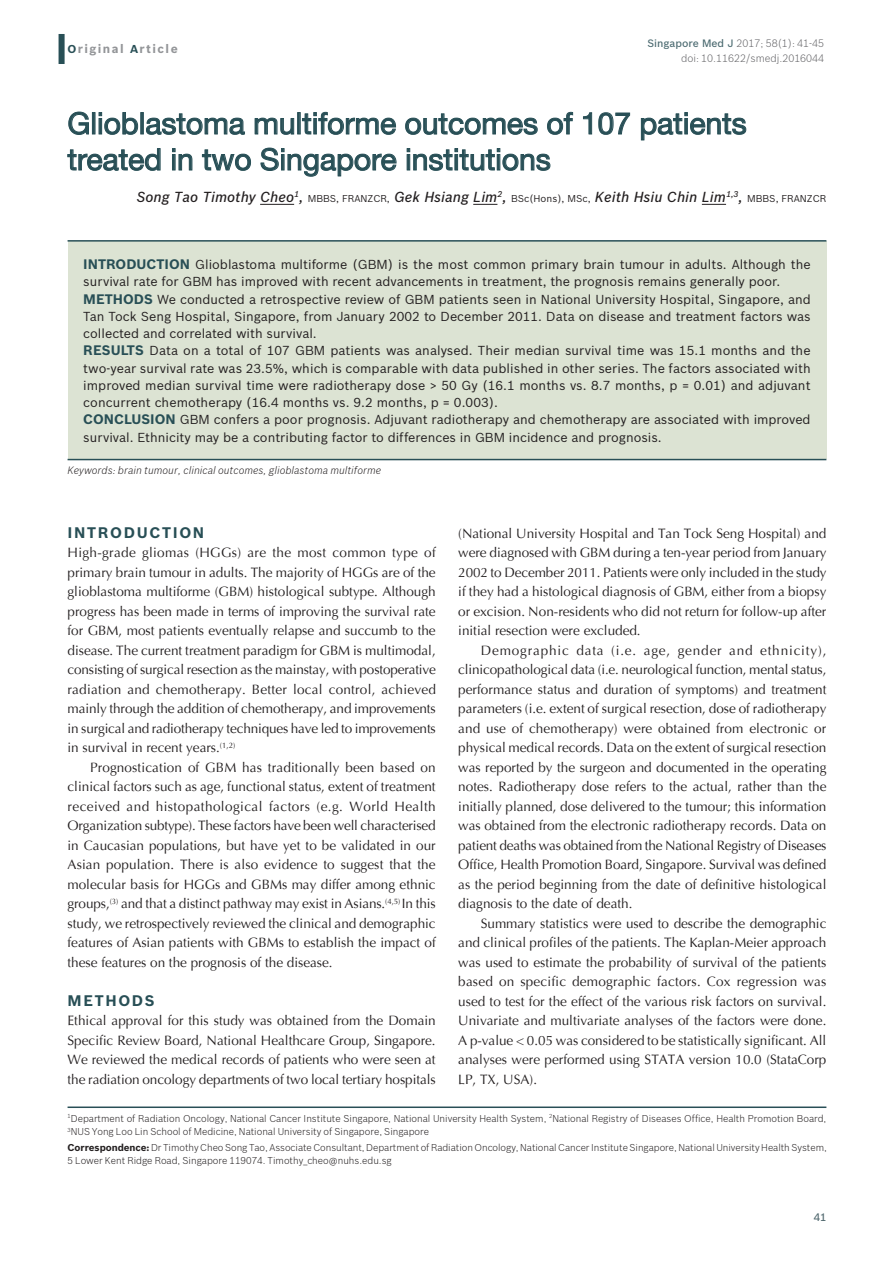
<style>
.page{position:relative;width:894px;height:1263px;background:#fff}
.page>*{position:absolute;margin:0;border:0;box-sizing:border-box;transform-origin:0 0}
.AT{font:30px/36px "Helvetica Neue";color:#284f56}
.t1{font:700 15px "Bosch Sans";letter-spacing:.11em;color:#284f56}
.AU{font:italic 500 14.25px "Bosch Sans";color:#231f20}
.TX{font:13.5px/19.5px "Optima";color:#231f20;text-align:justify}
.TXFL{font:13.5px/19.5px "Optima";letter-spacing:-.005em;color:#231f20;text-align:justify}
.ABS{font:12.75px/17.2px "Bosch Sans";color:#231f20}
.AH{font:700 12px "Bosch Sans";letter-spacing:.12em;color:#939598}
.KWD{font:italic 300 10.5px "Bosch Sans";color:#231f20}
.DOI{font:300 10.5px/15px "Bosch Sans";color:#636366;text-align:right}
.FOLIO{font:500 10.5px "Bosch Sans";color:#4f676d}
.AFF{font:300 9.75px/13.5px "Bosch Sans";color:#231f20}
.ADD{font:300 9.75px/13.5px "Bosch Sans";letter-spacing:-.005em;color:#231f20}
.s1{font-size:11.25px;color:#284f56}
.s2{font-weight:500;color:#4b6a70}
.s3{font-weight:400;font-style:normal;font-size:9.75px}
.s4{font-weight:700;font-size:13.5px;color:#284f56}
.s5{font-weight:700}
</style>
<div class="page">
<div style="left:58px;top:34px;width:7px;height:30px;background:#284f56"></div>
<hr style="left:68px;top:1106px;width:758px;height:2px;background:#284f56">
<hr style="left:260px;top:204px;width:34px;height:1px;background:#231f20">
<svg style="left:473px;top:204px;width:24px;height:1px"></svg>
<svg style="left:701px;top:204px;width:24px;height:1px"></svg>
<svg style="left:68px;top:111px;width:21px;height:24px"></svg>
<div style="left:92px;top:112px;width:3px;height:22px;border:1px solid #284f56"></div>
<svg style="left:99px;top:112px;width:39px;height:23px"></svg>
<div style="left:140px;top:112px;width:4px;height:22px;border:1px solid #284f56"></div>
<svg style="left:146px;top:113px;width:99px;height:22px"></svg>
<svg style="left:254px;top:117px;width:40px;height:18px"></svg>
<div style="left:297px;top:112px;width:3px;height:22px;border:1px solid #284f56"></div>
<svg style="left:302px;top:112px;width:94px;height:23px"></svg>
<svg style="left:405px;top:113px;width:133px;height:22px"></svg>
<svg style="left:547px;top:112px;width:26px;height:23px"></svg>
<svg style="left:583px;top:112px;width:9px;height:23px"></svg>
<svg style="left:598px;top:112px;width:32px;height:23px"></svg>
<svg style="left:640px;top:112px;width:106px;height:29px"></svg>
<svg style="left:67px;top:148px;width:94px;height:23px"></svg>
<svg style="left:172px;top:148px;width:21px;height:23px"></svg>
<svg style="left:202px;top:149px;width:49px;height:22px"></svg>
<svg style="left:260px;top:147px;width:137px;height:30px"></svg>
<svg style="left:406px;top:148px;width:144px;height:23px"></svg>
<div style="left:68px;top:241px;width:758px;height:218px;background:#dce3d3"></div>
<hr style="left:68px;top:240px;width:758px;height:2px;background:#284f56">
<hr style="left:68px;top:459px;width:758px;height:1px;background:#284f56">
<p class="AH" style="left:68px;top:42px;width:112px"><span class="s1">O</span>riginal <span class="s1">A</span>rticle</p>
<p class="DOI" style="left:647px;top:35px;width:178px"><span class="s2">Singapore Med J</span> 2017; 58(1): 41-45 doi: 10.11622/smedj.2016044</p>
<p class="AT" style="left:68px;top:105px;width:680px">Glioblastoma multiforme outcomes of 107 patients treated in two Singapore institutions</p>
<p class="AU" style="left:137px;top:188px;width:690px">Song Tao Timothy Cheo<sup>1</sup>, <span class="s3">MBBS, FRANZCR,</span> Gek Hsiang Lim<sup>2</sup>, <span class="s3">BSc(Hons), MSc,</span> Keith Hsiu Chin Lim<sup>1,3</sup>, <span class="s3">MBBS, FRANZCR</span></p>
<p class="ABS" style="left:83px;top:256px;width:728px"><span class="s4">INTRODUCTION</span> Glioblastoma multiforme (GBM) is the most common primary brain tumour in adults. Although the survival rate for GBM has improved with recent advancements in treatment, the prognosis remains generally poor.</p>
<p class="ABS" style="left:83px;top:290px;width:728px;text-align:justify"><span class="s4">METHODS</span> We conducted a retrospective review of GBM patients seen in National University Hospital, Singapore, and Tan Tock Seng Hospital, Singapore, from January 2002 to December 2011. Data on disease and treatment factors was collected and correlated with survival.</p>
<p class="ABS" style="left:83px;top:342px;width:728px;text-align:justify"><span class="s4">RESULTS</span> Data on a total of 107 GBM patients was analysed. Their median survival time was 15.1 months and the two-year survival rate was 23.5%, which is comparable with data published in other series. The factors associated with improved median survival time were radiotherapy dose &gt; 50 Gy (16.1 months vs. 8.7 months, p = 0.01) and adjuvant concurrent chemotherapy (16.4 months vs. 9.2 months, p = 0.003).</p>
<p class="ABS" style="left:83px;top:411px;width:728px"><span class="s4">CONCLUSION</span> GBM confers a poor prognosis. Adjuvant radiotherapy and chemotherapy are associated with improved survival. Ethnicity may be a contributing factor to differences in GBM incidence and prognosis.</p>
<p class="KWD" style="left:68px;top:463px;width:315px">Keywords: brain tumour, clinical outcomes, glioblastoma multiforme</p>
<h1 class="t1" style="left:68px;top:523px;width:138px">INTRODUCTION</h1>
<p class="TXFL" style="left:68px;top:543px;width:370px">High-grade gliomas (HGGs) are the most common type of primary brain tumour in adults. The majority of HGGs are of the glioblastoma multiforme (GBM) histological subtype. Although progress has been made in terms of improving the survival rate for GBM, most patients eventually relapse and succumb to the disease. The current treatment paradigm for GBM is multimodal, consisting of surgical resection as the mainstay, with postoperative radiation and chemotherapy. Better local control, achieved mainly through the addition of chemotherapy, and improvements in surgical and radiotherapy techniques have led to improvements in survival in recent years.<sup>(1,2)</sup></p>
<p class="TX" style="left:68px;top:757px;width:369px;text-indent:22px">Prognostication of GBM has traditionally been based on clinical factors such as age, functional status, extent of treatment received and histopathological factors (e.g. World Health Organization subtype). These factors have been well characterised in Caucasian populations, but have yet to be validated in our Asian population. There is also evidence to suggest that the molecular basis for HGGs and GBMs may differ among ethnic groups,<sup>(3)</sup> and that a distinct pathway may exist in Asians.<sup>(4,5)</sup> In this study, we retrospectively reviewed the clinical and demographic features of Asian patients with GBMs to establish the impact of these features on the prognosis of the disease.</p>
<h1 class="t1" style="left:68px;top:991px;width:89px">METHODS</h1>
<p class="TXFL" style="left:68px;top:1011px;width:369px">Ethical approval for this study was obtained from the Domain Specific Review Board, National Healthcare Group, Singapore.<br>We reviewed the medical records of patients who were seen at the radiation oncology departments of two local tertiary hospitals</p>
<p class="TXFL" style="left:458px;top:523px;width:369px">(National University Hospital and Tan Tock Seng Hospital) and were diagnosed with GBM during a ten-year period from January 2002 to December 2011. Patients were only included in the study if they had a histological diagnosis of GBM, either from a biopsy or excision. Non-residents who did not return for follow-up after initial resection were excluded.</p>
<p class="TX" style="left:458px;top:640px;width:369px;text-indent:22px">Demographic data (i.e. age, gender and ethnicity), clinicopathological data (i.e. neurological function, mental status, performance status and duration of symptoms) and treatment parameters (i.e. extent of surgical resection, dose of radiotherapy and use of chemotherapy) were obtained from electronic or physical medical records. Data on the extent of surgical resection was reported by the surgeon and documented in the operating notes. Radiotherapy dose refers to the actual, rather than the initially planned, dose delivered to the tumour; this information was obtained from the electronic radiotherapy records. Data on patient deaths was obtained from the National Registry of Diseases Office, Health Promotion Board, Singapore. Survival was defined as the period beginning from the date of definitive histological diagnosis to the date of death.</p>
<p class="TX" style="left:458px;top:913px;width:369px;text-indent:23px">Summary statistics were used to describe the demographic and clinical profiles of the patients. The Kaplan-Meier approach was used to estimate the probability of survival of the patients based on specific demographic factors. Cox regression was used to test for the effect of the various risk factors on survival.<br>Univariate and multivariate analyses of the factors were done.<br>A p-value &lt; 0.05 was considered to be statistically significant. All analyses were performed using STATA version 10.0 (StataCorp LP, TX, USA).</p>
<p class="AFF" style="left:68px;top:1111px;width:760px"><sup>1</sup>Department of Radiation Oncology, National Cancer Institute Singapore, National University Health System, <sup>2</sup>National Registry of Diseases Office, Health Promotion Board,<br><sup>3</sup>NUS Yong Loo Lin School of Medicine, National University of Singapore, Singapore</p>
<p class="ADD" style="left:68px;top:1140px;width:760px"><span class="s5">Correspondence:</span> Dr Timothy Cheo Song Tao, Associate Consultant, Department of Radiation Oncology, National Cancer Institute Singapore, National University Health System,<br>5 Lower Kent Ridge Road, Singapore 119074. Timothy_cheo@nuhs.edu.sg</p>
<p class="FOLIO" style="left:813px;top:1211px;width:14px">41</p>
</div>
